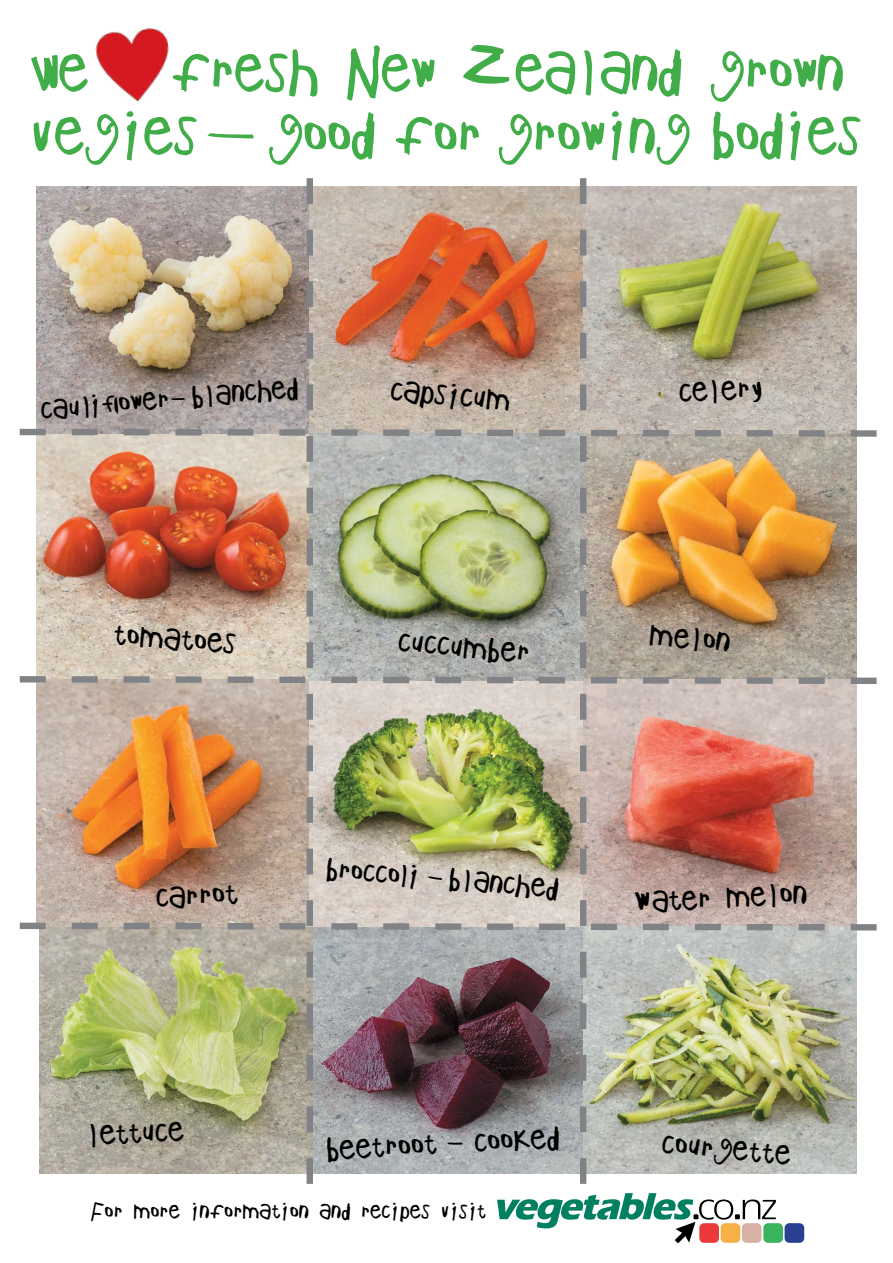
<style>
.page{position:relative;width:893px;height:1263px;background:#fff}
.page>*{position:absolute;margin:0;border:0;box-sizing:border-box;transform-origin:0 0}
.t1{font:90px "Childs Play Age Seven";color:#41ad49}
.t2{font:57.75px/63px "Childs Play Age Seven";letter-spacing:-.02em;color:#41ad49}
.t3{font:30px "Childs Play Age Seven";color:#000}
.t4{font:28.5px "Childs Play Age Seven";color:#000}
.t5{font:27.75px "Childs Play Age Seven";color:#000}
.t6{font:21px "Childs Play Age Seven";color:#000}
.s1{font-size:36px}
</style>
<div class="page">
<img style="left:95px;top:28px;width:74px;height:74px">
<img style="left:19px;top:178px;width:858px;height:1064px">
<h1 class="t1" style="left:461px;top:19px;width:52px">Z</h1>
<h2 class="t2" style="left:30px;top:41px;width:61px">We</h2>
<h2 class="t2" style="left:171px;top:41px;width:266px">fresh New</h2>
<h2 class="t2" style="left:30px;top:41px;width:834px;text-indent:484px">ealand grown vegies — good for growing bodies</h2>
<p class="t5" style="left:40px;top:397px;width:260px;rotate:-5deg">caulifl ower– blanched</p>
<p class="t3" style="left:115px;top:620px;width:124px;rotate:4deg">tomatoes</p>
<p class="t3" style="left:392px;top:376px;width:122px;rotate:5deg">capsicum</p>
<p class="t3" style="left:400px;top:627px;width:133px;rotate:5deg">cuccumber</p>
<p class="t3" style="left:678px;top:378px;width:86px;rotate:-3deg">celery</p>
<p class="t3" style="left:651px;top:620px;width:83px;rotate:5deg">melon</p>
<p class="t4" style="left:327px;top:855px;width:235px;rotate:5deg">broccoli – blanched</p>
<p class="t3" style="left:155px;top:883px;width:84px;rotate:-3deg">carrot</p>
<p class="t3" style="left:634px;top:888px;width:174px;rotate:-3deg"><span class="s1">w</span>ater melon</p>
<p class="t3" style="left:86px;top:1121px;width:99px;rotate:-3deg">lettuce</p>
<p class="t3" style="left:326px;top:1135px;width:235px;rotate:-3deg">beetroot – cooked</p>
<p class="t6" style="left:90px;top:1201px;width:397px">For more information and recipes visit</p>
<p class="t3" style="left:663px;top:1129px;width:131px;rotate:5deg">courgette</p>
</div>
